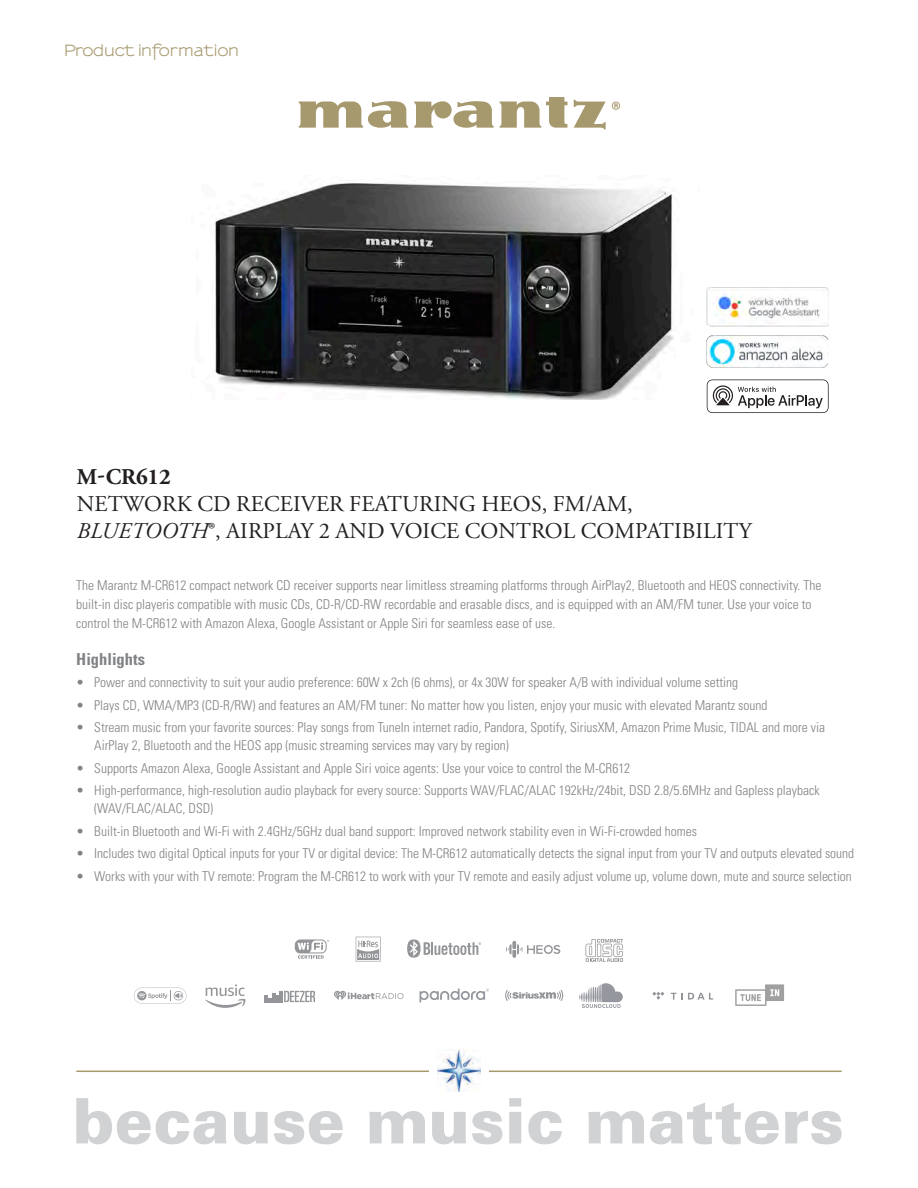
<style>
.page{position:relative;width:918px;height:1188px;background:#fff}
.page>*{position:absolute;margin:0;border:0;box-sizing:border-box;transform-origin:0 0}
.t1{font:22.5px/27px "Adobe Garamond Pro";letter-spacing:.005em;color:#231f20}
.t2{font:700 22.5px "Adobe Garamond Pro";letter-spacing:-.005em;color:#231f20}
.t3{font:700 condensed 16.5px "Univers";color:#808285}
.t4{font:700 15px "Sansumi";letter-spacing:-.01em;color:#a7996e}
.t5{font:300 condensed 13.5px/18.8px "Univers";color:#808285}
.s1{font-style:italic}
</style>
<div class="page">
<hr style="left:76px;top:1071px;width:766px;height:1px;background:#a7996e">
<div style="left:429px;top:1043px;width:60px;height:55px;background:#fff"></div>
<img style="left:438px;top:1049px;width:42px;height:43px">
<svg style="left:76px;top:1098px;width:151px;height:46px"></svg>
<svg style="left:234px;top:1112px;width:34px;height:32px"></svg>
<svg style="left:274px;top:1111px;width:69px;height:33px"></svg>
<svg style="left:369px;top:1111px;width:56px;height:32px"></svg>
<svg style="left:432px;top:1112px;width:34px;height:32px"></svg>
<svg style="left:472px;top:1111px;width:30px;height:33px"></svg>
<svg style="left:509px;top:1098px;width:12px;height:45px"></svg>
<svg style="left:528px;top:1111px;width:34px;height:33px"></svg>
<svg style="left:588px;top:1111px;width:56px;height:32px"></svg>
<svg style="left:650px;top:1103px;width:129px;height:41px"></svg>
<svg style="left:785px;top:1111px;width:57px;height:33px"></svg>
<img style="left:215px;top:183px;width:459px;height:216px">
<svg style="left:414px;top:101px;width:80px;height:27px"></svg>
<svg style="left:500px;top:97px;width:67px;height:31px"></svg>
<svg style="left:574px;top:100px;width:32px;height:29px"></svg>
<svg style="left:299px;top:101px;width:109px;height:27px"></svg>
<svg style="left:612px;top:102px;width:8px;height:8px"></svg>
<img style="left:707px;top:335px;width:122px;height:32px">
<svg style="left:707px;top:379px;width:122px;height:34px"></svg>
<img style="left:707px;top:287px;width:122px;height:39px">
<svg style="left:134px;top:988px;width:52px;height:16px"></svg>
<svg style="left:295px;top:939px;width:34px;height:20px"></svg>
<svg style="left:264px;top:991px;width:51px;height:11px"></svg>
<svg style="left:671px;top:993px;width:42px;height:7px"></svg>
<svg style="left:652px;top:992px;width:12px;height:8px"></svg>
<svg style="left:356px;top:937px;width:25px;height:24px"></svg>
<svg style="left:506px;top:941px;width:54px;height:17px"></svg>
<svg style="left:407px;top:939px;width:74px;height:19px"></svg>
<svg style="left:579px;top:983px;width:44px;height:25px"></svg>
<svg style="left:420px;top:988px;width:69px;height:15px"></svg>
<svg style="left:505px;top:990px;width:58px;height:11px"></svg>
<svg style="left:205px;top:984px;width:41px;height:24px"></svg>
<svg style="left:334px;top:991px;width:69px;height:9px"></svg>
<svg style="left:735px;top:984px;width:49px;height:22px"></svg>
<svg style="left:585px;top:939px;width:38px;height:23px"></svg>
<p class="t4" style="left:64px;top:43px;width:177px">Product information</p>
<p class="t2" style="left:77px;top:464px;width:95px">M-CR612</p>
<p class="t1" style="left:77px;top:491px;width:676px">NETWORK CD RECEIVER FEATURING HEOS, FM/AM,<br><span class="s1">BLUETOOTH</span>®, AIRPLAY 2 AND VOICE CONTROL COMPATIBILITY</p>
<p class="t5" style="left:76px;top:576px;width:747px">The Marantz M-CR612 compact network CD receiver supports near limitless streaming platforms through AirPlay2, Bluetooth and HEOS connectivity. The built-in disc playeris compatible with music CDs, CD-R/CD-RW recordable and erasable discs, and is equipped with an AM/FM tuner. Use your voice to control the M-CR612 with Amazon Alexa, Google Assistant or Apple Siri for seamless ease of use.</p>
<p class="t3" style="left:76px;top:649px;width:70px">Highlights</p>
<p class="t5" style="left:76px;top:673px;width:663px">• Power and connectivity to suit your audio preference: 60W x 2ch (6 ohms), or 4x 30W for speaker A/B with individual volume setting</p>
<p class="t5" style="left:76px;top:696px;width:693px">• Plays CD, WMA/MP3 (CD-R/RW) and features an AM/FM tuner: No matter how you listen, enjoy your music with elevated Marantz sound</p>
<p class="t5" style="left:94px;top:719px;width:732px;line-height:18px;text-indent:-18px">• Stream music from your favorite sources: Play songs from TuneIn internet radio, Pandora, Spotify, SiriusXM, Amazon Prime Music, TIDAL and more via<br>AirPlay 2, Bluetooth and the HEOS app (music streaming services may vary by region)</p>
<p class="t5" style="left:76px;top:759px;width:555px">• Supports Amazon Alexa, Google Assistant and Apple Siri voice agents: Use your voice to control the M-CR612</p>
<p class="t5" style="left:94px;top:782px;width:727px;line-height:18px;text-indent:-18px">• High-performance, high-resolution audio playback for every source: Supports WAV/FLAC/ALAC 192kHz/24bit, DSD 2.8/5.6MHz and Gapless playback (WAV/FLAC/ALAC, DSD)</p>
<p class="t5" style="left:76px;top:822px;width:622px">• Built-in Bluetooth and Wi-Fi with 2.4GHz/5GHz dual band support: Improved network stability even in Wi-Fi-crowded homes</p>
<p class="t5" style="left:76px;top:844px;width:779px">• Includes two digital Optical inputs for your TV or digital device: The M-CR612 automatically detects the signal input from your TV and outputs elevated sound</p>
<p class="t5" style="left:76px;top:867px;width:777px">• Works with your with TV remote: Program the M-CR612 to work with your TV remote and easily adjust volume up, volume down, mute and source selection</p>
</div>
